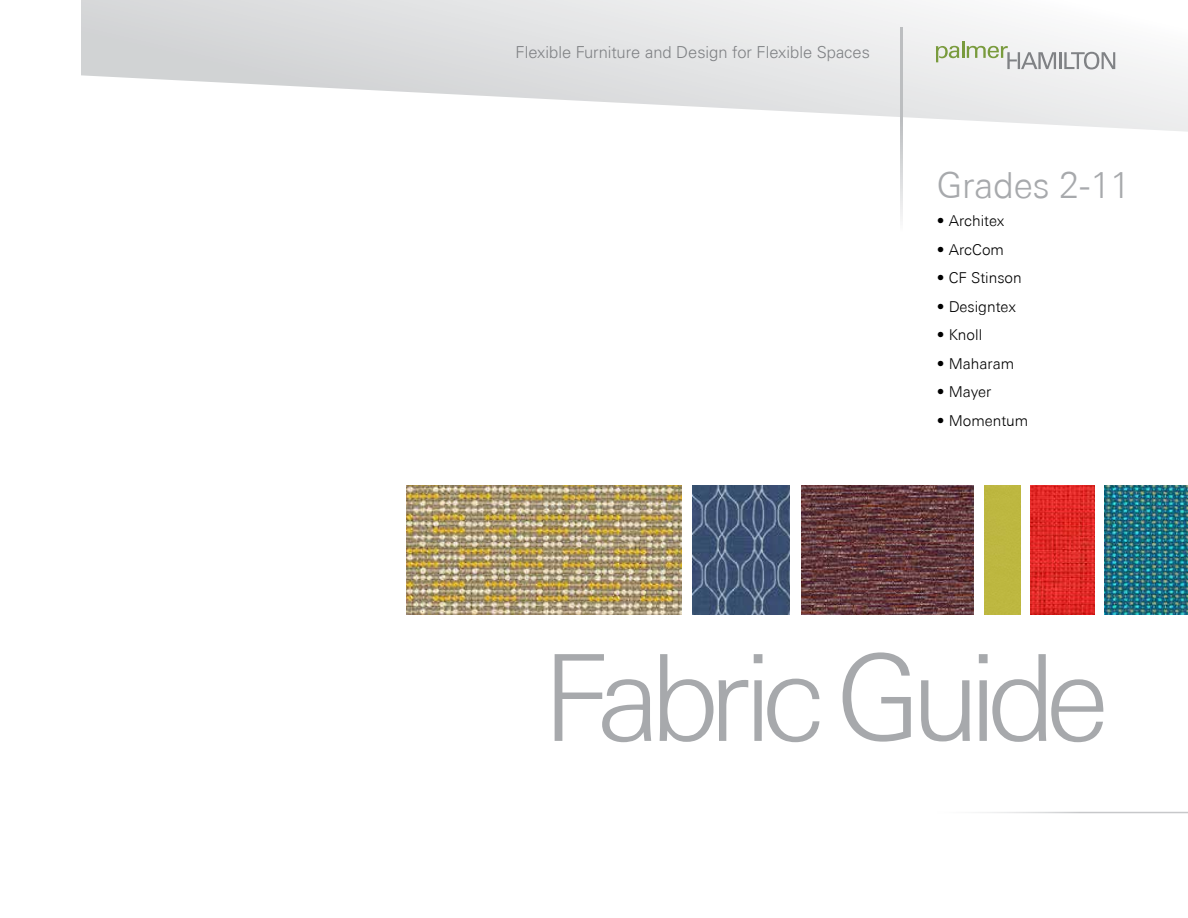
<style>
.page{position:relative;width:1188px;height:918px;background:#fff}
.page>*{position:absolute;margin:0;border:0;box-sizing:border-box;transform-origin:0 0}
.t1{font:300 120px "Univers Next Pro";letter-spacing:-.09em;color:#a7a9ac}
.t2{font:300 36px "Univers Next Pro";letter-spacing:-.01em;color:#a7a9ac}
.t3{font:300 16.5px "Univers LT Std";color:#808285}
.t4{font:300 15px "Univers Next Pro";color:#000}
</style>
<div class="page">
<svg style="left:81px;top:0;width:1107px;height:132px"></svg>
<img style="left:407px;top:486px;width:274px;height:129px">
<img style="left:692px;top:486px;width:98px;height:129px">
<img style="left:801px;top:486px;width:172px;height:129px">
<div style="left:985px;top:486px;width:35px;height:129px;background:#bdb740"></div>
<img style="left:1031px;top:486px;width:63px;height:129px">
<img style="left:1105px;top:486px;width:83px;height:129px">
<svg style="left:936px;top:41px;width:179px;height:28px"></svg>
<svg style="left:900px;top:27px;width:3px;height:192px"></svg>
<p class="t3" style="left:516px;top:43px;width:356px">Flexible Furniture and Design for Flexible Spaces</p>
<h2 class="t2" style="left:937px;top:164px;width:195px">Grades 2-11</h2>
<p class="t4" style="left:937px;top:212px;width:69px">• Architex</p>
<p class="t4" style="left:937px;top:241px;width:69px">• ArcCom</p>
<p class="t4" style="left:937px;top:269px;width:87px">• CF Stinson</p>
<p class="t4" style="left:937px;top:298px;width:81px">• Designtex</p>
<p class="t4" style="left:937px;top:326px;width:47px">• Knoll</p>
<p class="t4" style="left:937px;top:355px;width:79px">• Maharam</p>
<p class="t4" style="left:937px;top:383px;width:56px">• Mayer</p>
<p class="t4" style="left:937px;top:412px;width:93px">• Momentum</p>
<h1 class="t1" style="left:542px;top:628px;width:569px">Fabric Guide</h1>
</div>
